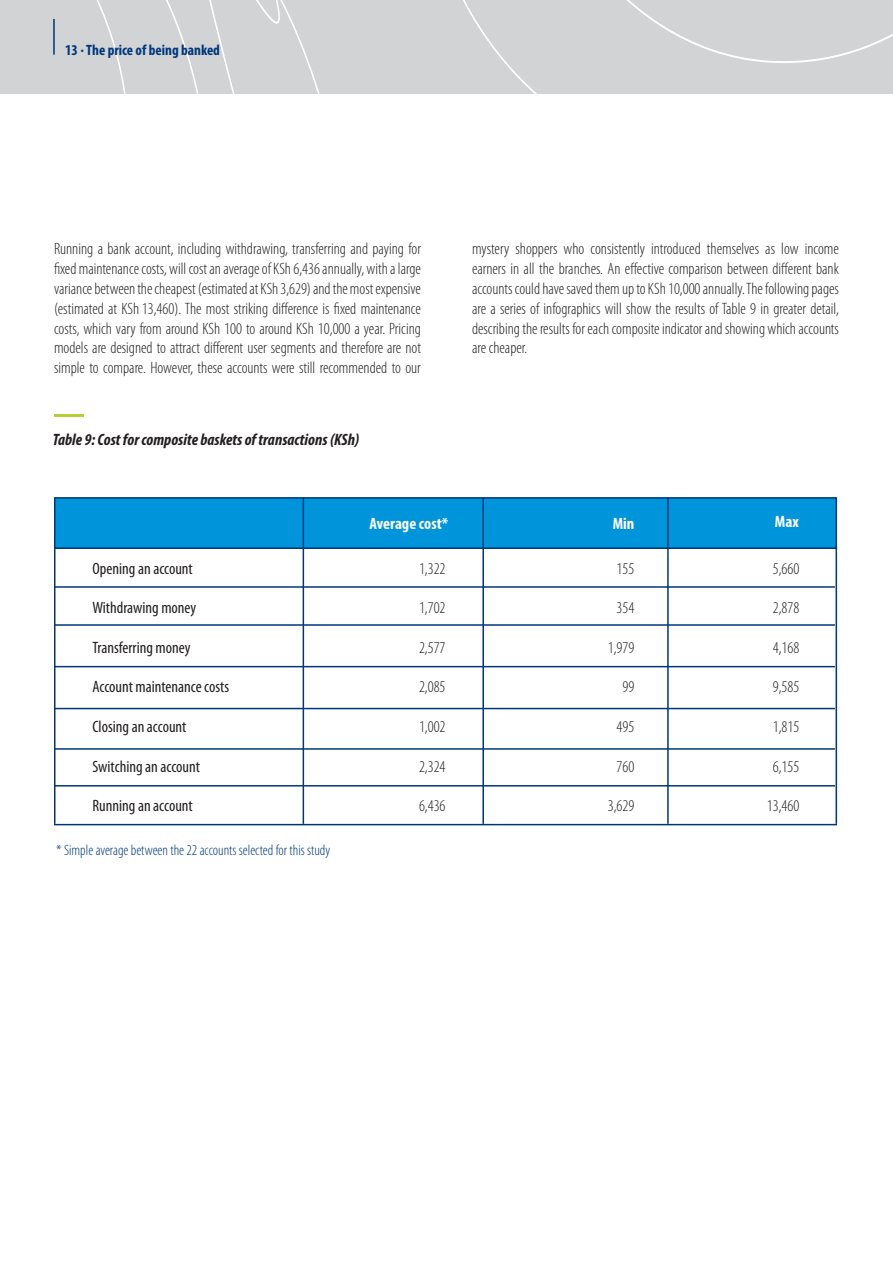
<style>
.page{position:relative;width:893px;height:1263px;background:#fff}
.page>*{position:absolute;margin:0;border:0;box-sizing:border-box;transform-origin:0 0}
.t1{font:300 condensed 16.5px/19.8px "Myriad Pro";color:#231f20;text-align:justify}
.t2{font:condensed 16.5px "Myriad Pro";color:#231f20}
.t3{font:italic 700 condensed 16.5px "Myriad Pro";color:#231f20}
.t4{font:700 condensed 16.5px "Myriad Pro";color:#fff}
.t5{font:300 condensed 15px "Myriad Pro";color:#00377b}
.t6{font:700 condensed 15px "Myriad Pro";color:#00377c}
.s1{color:#00377b}
</style>
<div class="page">
<div style="left:0;top:0;width:893px;height:93px;background:#d1d3d4"></div>
<svg style="left:96px;top:0;width:223px;height:93px"></svg>
<svg style="left:463px;top:0;width:430px;height:93px"></svg>
<div style="left:54px;top:497px;width:783px;height:52px;background:#0095da;border:2px solid #00377b"></div>
<hr style="left:54px;top:748px;width:781px;height:2px;background:#00377b">
<hr style="left:54px;top:785px;width:781px;height:1px;background:#00377b">
<hr style="left:54px;top:824px;width:783px;height:1px;background:#00377b">
<hr style="left:54px;top:666px;width:781px;height:1px;background:#00377b">
<hr style="left:54px;top:708px;width:781px;height:1px;background:#00377b">
<hr style="left:54px;top:624px;width:781px;height:2px;background:#00377b">
<hr style="left:54px;top:586px;width:781px;height:2px;background:#00377b">
<hr style="left:303px;top:497px;width:1px;height:327px;background:#00377b">
<hr style="left:54px;top:549px;width:2px;height:275px;background:#00377b">
<hr style="left:482px;top:497px;width:2px;height:327px;background:#00377b">
<hr style="left:667px;top:497px;width:2px;height:327px;background:#00377b">
<hr style="left:836px;top:548px;width:1px;height:276px;background:#00377b">
<hr style="left:54px;top:414px;width:30px;height:2px;background:#b3d136">
<hr style="left:53px;top:19px;width:2px;height:36px;background:#00377b">
<p class="t6" style="left:65px;top:41px;width:156px"><span class="s1">13 </span><sup>.</sup> The price of being banked</p>
<p class="t1" style="left:54px;top:239px;width:368px">Running a bank account, including withdrawing, transferring and paying for fixed maintenance costs, will cost an average of KSh 6,436 annually, with a large variance between the cheapest (estimated at KSh 3,629) and the most expensive (estimated at KSh 13,460). The most striking difference is fixed maintenance costs, which vary from around KSh 100 to around KSh 10,000 a year. Pricing models are designed to attract different user segments and therefore are not simple to compare. However, these accounts were still recommended to our</p>
<p class="t1" style="left:472px;top:239px;width:369px">mystery shoppers who consistently introduced themselves as low income earners in all the branches. An effective comparison between different bank accounts could have saved them up to KSh 10,000 annually. The following pages are a series of infographics will show the results of Table 9 in greater detail, describing the results for each composite indicator and showing which accounts are cheaper.</p>
<p class="t3" style="left:53px;top:429px;width:308px">Table 9: Cost for composite baskets of transactions (KSh)</p>
<p class="t2" style="left:92px;top:558px;width:102px">Opening an account</p>
<p class="t2" style="left:92px;top:598px;width:105px">Withdrawing money</p>
<p class="t2" style="left:92px;top:637px;width:100px">Transferring money</p>
<p class="t2" style="left:92px;top:677px;width:138px">Account maintenance costs</p>
<p class="t2" style="left:92px;top:716px;width:95px">Closing an account</p>
<p class="t2" style="left:92px;top:756px;width:109px">Switching an account</p>
<p class="t2" style="left:92px;top:796px;width:102px">Running an account</p>
<p class="t5" style="left:56px;top:842px;width:275px">* Simple average between the 22 accounts selected for this study</p>
<p class="t4" style="left:370px;top:514px;width:80px">Average cost*</p>
<p class="t4" style="left:613px;top:514px;width:23px">Min</p>
<p class="t4" style="left:775px;top:513px;width:26px">Max</p>
<p class="t1" style="left:419px;top:558px;width:28px">1,322</p>
<p class="t1" style="left:419px;top:598px;width:28px">1,702</p>
<p class="t1" style="left:419px;top:638px;width:28px">2,577</p>
<p class="t1" style="left:419px;top:677px;width:28px">2,085</p>
<p class="t1" style="left:419px;top:717px;width:28px">1,002</p>
<p class="t1" style="left:419px;top:756px;width:28px">2,324</p>
<p class="t1" style="left:419px;top:796px;width:28px">6,436</p>
<p class="t1" style="left:617px;top:558px;width:19px">155</p>
<p class="t1" style="left:617px;top:598px;width:19px">354</p>
<p class="t1" style="left:608px;top:638px;width:28px">1,979</p>
<p class="t1" style="left:622px;top:677px;width:13px">99</p>
<p class="t1" style="left:617px;top:717px;width:19px">495</p>
<p class="t1" style="left:617px;top:756px;width:19px">760</p>
<p class="t1" style="left:608px;top:796px;width:28px">3,629</p>
<p class="t1" style="left:773px;top:558px;width:28px">5,660</p>
<p class="t1" style="left:773px;top:598px;width:28px">2,878</p>
<p class="t1" style="left:773px;top:638px;width:28px">4,168</p>
<p class="t1" style="left:773px;top:677px;width:28px">9,585</p>
<p class="t1" style="left:773px;top:717px;width:28px">1,815</p>
<p class="t1" style="left:773px;top:756px;width:28px">6,155</p>
<p class="t1" style="left:767px;top:796px;width:34px">13,460</p>
</div>
